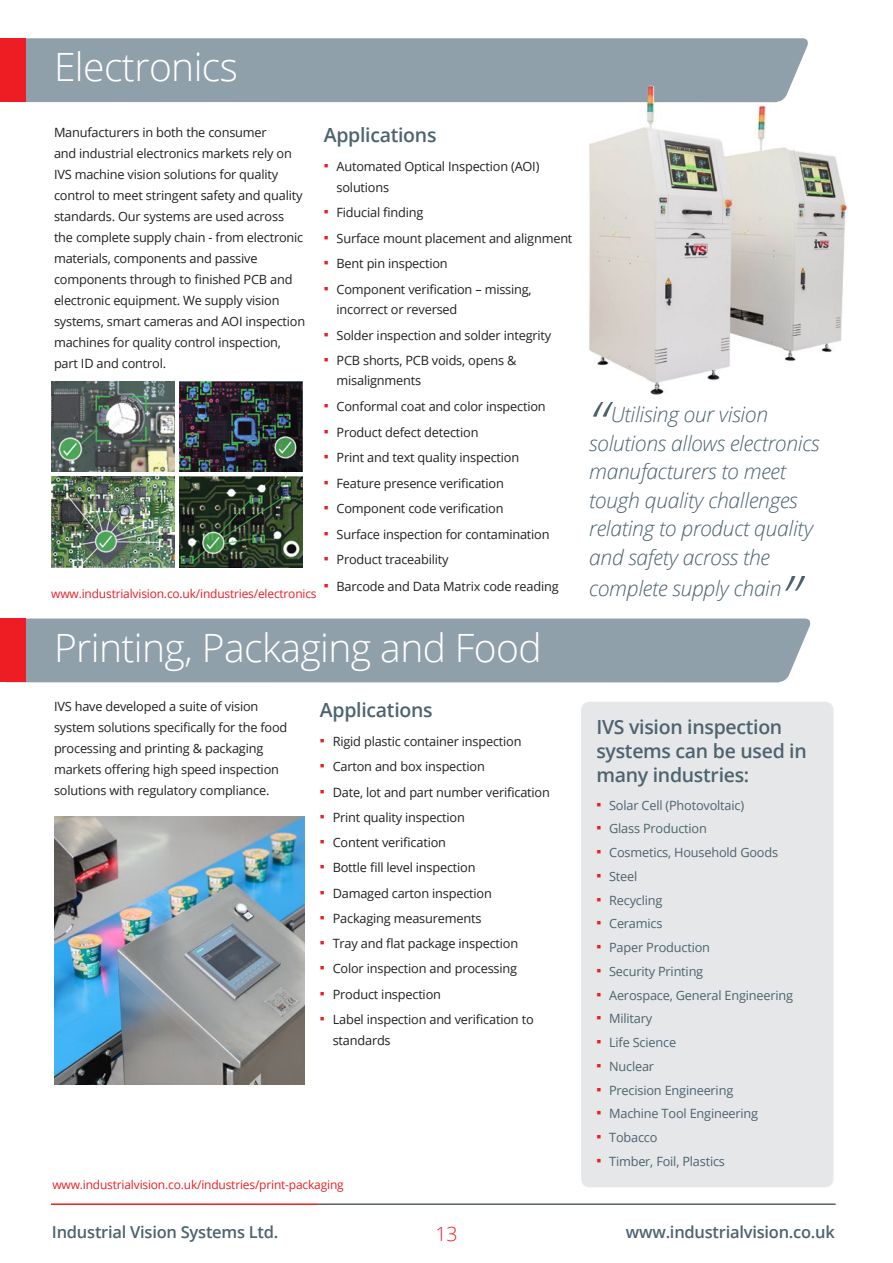
<style>
.page{position:relative;width:893px;height:1263px;background:#fff}
.page>*{position:absolute;margin:0;border:0;box-sizing:border-box;transform-origin:0 0}
.t1{font:italic 300 60px "Open Sans";color:#4d636e}
.t2{font:300 39px "Open Sans";letter-spacing:-.015em;color:#fff}
.t3{font:italic 300 21px/28.5px "Open Sans";letter-spacing:-.015em;color:#4d636e}
.t4{font:600 19.5px/24px "Open Sans";letter-spacing:-.015em;color:#4d636e}
.t5{font:300 19.5px "Open Sans";color:#ee1d23}
.t6{font:600 16.5px "Open Sans";letter-spacing:-.015em;color:#4d636e}
.t7{font:12.75px/21px "Open Sans";letter-spacing:-.015em;color:#231f20}
.t8{font:12.75px "Open Sans";letter-spacing:-.015em;color:#4d636e}
.t9{font:12px "Open Sans";letter-spacing:-.015em;color:#ee1d23}
.s1{font-family:"Akzidenz Grotesk BQ";font-size:15px;color:#ee1d23}
</style>
<div class="page">
<img style="left:582px;top:102px;width:266px;height:293px">
<div style="left:26px;top:38px;width:782px;height:64px;background:#90a0aa"></div>
<div style="left:26px;top:618px;width:785px;height:64px;background:#90a0aa"></div>
<div style="left:581px;top:702px;width:252px;height:485px;background:#e6e7e9;border-radius:9px"></div>
<img style="left:54px;top:816px;width:251px;height:268px">
<img style="left:51px;top:381px;width:123px;height:91px">
<img style="left:179px;top:381px;width:123px;height:91px">
<img style="left:51px;top:477px;width:123px;height:90px">
<img style="left:179px;top:477px;width:123px;height:90px">
<hr style="left:51px;top:1203px;width:267px;height:2px;background:#ee1d23">
<div style="left:0;top:38px;width:26px;height:64px;background:#ee1d23"></div>
<div style="left:0;top:618px;width:26px;height:64px;background:#ee1d23"></div>
<img style="left:648px;top:86px;width:6px;height:35px">
<h2 class="t2" style="left:54px;top:40px;width:186px">Electronics</h2>
<p class="t7" style="left:54px;top:122px;width:253px">Manufacturers in both the consumer<br>and industrial electronics markets rely on IVS machine vision solutions for quality control to meet stringent safety and quality standards. Our systems are used across the complete supply chain - from electronic materials, components and passive components through to finished PCB and electronic equipment. We supply vision systems, smart cameras and AOI inspection machines for quality control inspection, part ID and control.</p>
<h3 class="t4" style="left:324px;top:123px;width:114px">Applications</h3>
<p class="t7" style="left:337px;top:156px;width:204px;line-height:20.2px;text-indent:-13px"><span class="s1">•</span> Automated Optical Inspection (AOI) solutions</p>
<p class="t7" style="left:324px;top:202px;width:101px"><span class="s1">•</span> Fiducial finding</p>
<p class="t7" style="left:324px;top:227px;width:250px"><span class="s1">•</span> Surface mount placement and alignment</p>
<p class="t7" style="left:324px;top:253px;width:125px"><span class="s1">•</span> Bent pin inspection</p>
<p class="t7" style="left:337px;top:279px;width:197px;line-height:20.2px;text-indent:-13px"><span class="s1">•</span> Component verification – missing, incorrect or reversed</p>
<p class="t7" style="left:324px;top:324px;width:229px"><span class="s1">•</span> Solder inspection and solder integrity</p>
<p class="t7" style="left:337px;top:350px;width:181px;line-height:20.2px;text-indent:-13px"><span class="s1">•</span> PCB shorts, PCB voids, opens &amp; misalignments</p>
<p class="t7" style="left:324px;top:395px;width:223px"><span class="s1">•</span> Conformal coat and color inspection</p>
<p class="t7" style="left:324px;top:421px;width:156px"><span class="s1">•</span> Product defect detection</p>
<p class="t7" style="left:324px;top:447px;width:197px"><span class="s1">•</span> Print and text quality inspection</p>
<p class="t7" style="left:324px;top:472px;width:182px"><span class="s1">•</span> Feature presence verification</p>
<p class="t7" style="left:324px;top:498px;width:181px"><span class="s1">•</span> Component code verification</p>
<p class="t7" style="left:324px;top:523px;width:227px"><span class="s1">•</span> Surface inspection for contamination</p>
<p class="t7" style="left:324px;top:549px;width:126px"><span class="s1">•</span> Product traceability</p>
<p class="t7" style="left:324px;top:575px;width:236px"><span class="s1">•</span> Barcode and Data Matrix code reading</p>
<p class="t9" style="left:51px;top:586px;width:267px">www.industrialvision.co.uk/industries/electronics</p>
<h2 class="t2" style="left:54px;top:621px;width:489px">Printing, Packaging and Food</h2>
<h3 class="t4" style="left:320px;top:697px;width:114px">Applications</h3>
<p class="t7" style="left:320px;top:731px;width:203px"><span class="s1">•</span> Rigid plastic container inspection</p>
<p class="t7" style="left:320px;top:756px;width:166px"><span class="s1">•</span> Carton and box inspection</p>
<p class="t7" style="left:320px;top:781px;width:231px"><span class="s1">•</span> Date, lot and part number verification</p>
<p class="t7" style="left:320px;top:806px;width:146px"><span class="s1">•</span> Print quality inspection</p>
<p class="t7" style="left:320px;top:832px;width:128px"><span class="s1">•</span> Content verification</p>
<p class="t7" style="left:320px;top:857px;width:157px"><span class="s1">•</span> Bottle fill level inspection</p>
<p class="t7" style="left:320px;top:882px;width:173px"><span class="s1">•</span> Damaged carton inspection</p>
<p class="t7" style="left:320px;top:907px;width:163px"><span class="s1">•</span> Packaging measurements</p>
<p class="t7" style="left:320px;top:933px;width:200px"><span class="s1">•</span> Tray and flat package inspection</p>
<p class="t7" style="left:320px;top:958px;width:199px"><span class="s1">•</span> Color inspection and processing</p>
<p class="t7" style="left:320px;top:983px;width:123px"><span class="s1">•</span> Product inspection</p>
<p class="t7" style="left:333px;top:1008px;width:202px;text-indent:-13px"><span class="s1">•</span> Label inspection and verification to standards</p>
<p class="t7" style="left:54px;top:696px;width:235px">IVS have developed a suite of vision system solutions specifically for the food processing and printing &amp; packaging markets offering high speed inspection solutions with regulatory compliance.</p>
<h1 class="t1" style="left:589px;top:382px;width:20px">“</h1>
<h3 class="t3" style="left:589px;top:400px;width:232px;text-indent:21px">Utilising our vision solutions allows electronics manufacturers to meet tough quality challenges relating to product quality and safety across the</h3>
<h3 class="t3" style="left:589px;top:574px;width:194px">complete supply chain</h3>
<h1 class="t1" style="left:781px;top:556px;width:20px">”</h1>
<h3 class="t4" style="left:596px;top:714px;width:212px">IVS vision inspection systems can be used in many industries:</h3>
<p class="t8" style="left:596px;top:796px;width:149px"><span class="s1">•</span> Solar Cell (Photovoltaic)</p>
<p class="t8" style="left:596px;top:820px;width:112px"><span class="s1">•</span> Glass Production</p>
<p class="t8" style="left:596px;top:844px;width:183px"><span class="s1">•</span> Cosmetics, Household Goods</p>
<p class="t8" style="left:596px;top:867px;width:43px"><span class="s1">•</span> Steel</p>
<p class="t8" style="left:596px;top:891px;width:68px"><span class="s1">•</span> Recycling</p>
<p class="t8" style="left:596px;top:915px;width:68px"><span class="s1">•</span> Ceramics</p>
<p class="t8" style="left:596px;top:939px;width:115px"><span class="s1">•</span> Paper Production</p>
<p class="t8" style="left:596px;top:962px;width:108px"><span class="s1">•</span> Security Printing</p>
<p class="t8" style="left:596px;top:986px;width:198px"><span class="s1">•</span> Aerospace, General Engineering</p>
<p class="t8" style="left:596px;top:1010px;width:57px"><span class="s1">•</span> Military</p>
<p class="t8" style="left:596px;top:1034px;width:81px"><span class="s1">•</span> Life Science</p>
<p class="t8" style="left:596px;top:1057px;width:59px"><span class="s1">•</span> Nuclear</p>
<p class="t8" style="left:596px;top:1081px;width:138px"><span class="s1">•</span> Precision Engineering</p>
<p class="t8" style="left:596px;top:1105px;width:163px"><span class="s1">•</span> Machine Tool Engineering</p>
<p class="t8" style="left:596px;top:1129px;width:63px"><span class="s1">•</span> Tobacco</p>
<p class="t8" style="left:596px;top:1152px;width:130px"><span class="s1">•</span> Timber, Foil, Plastics</p>
<p class="t9" style="left:52px;top:1176px;width:293px">www.industrialvision.co.uk/industries/print-packaging</p>
<p class="t6" style="left:52px;top:1221px;width:228px">Industrial Vision Systems Ltd.</p>
<h3 class="t5" style="left:435px;top:1220px;width:23px">13</h3>
<p class="t6" style="left:626px;top:1221px;width:210px">www.industrialvision.co.uk</p>
</div>
